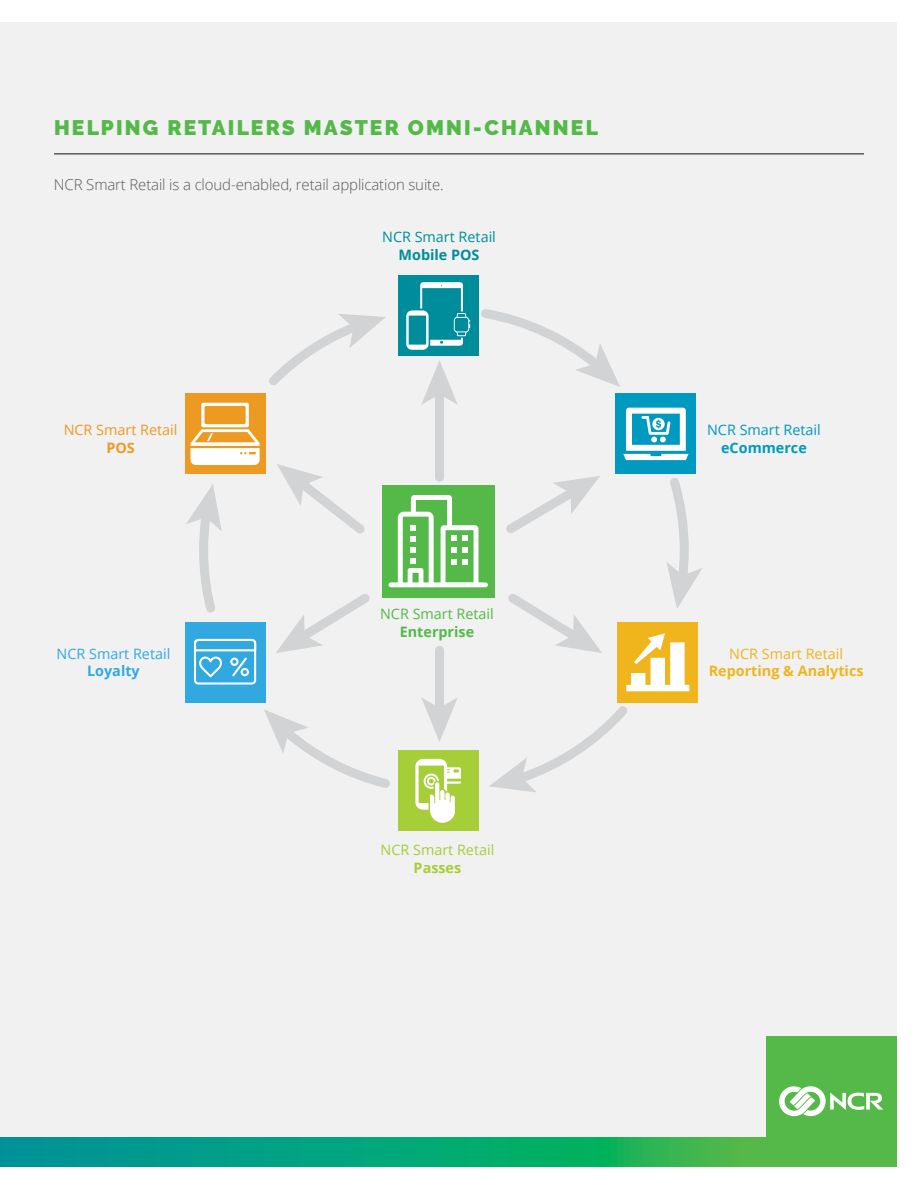
<style>
.page{position:relative;width:918px;height:1188px;background:#fff}
.page>*{position:absolute;margin:0;border:0;box-sizing:border-box;transform-origin:0 0}
.t1{font:900 21px "Raleway";letter-spacing:.1em;color:#54b948}
.t2{font:300 15px "Open Sans";letter-spacing:-.01em;color:#58595b}
.t3{font:700 14.4px "Open Sans";color:#f0b51c}
.t4{font:14.4px "Open Sans";color:#54b948}
.t5{font:14.4px "Open Sans";color:#008d9b}
.t6{font:14.4px "Open Sans";color:#ed9a22}
.t7{font:14.4px "Open Sans";color:#a6ce39}
.t8{font:14.4px "Open Sans";color:#31a9e0}
.t9{font:14.4px "Open Sans";color:#0099bf}
.t10{font:14.4px "Open Sans";color:#f0b51c}
.t11{font:700 14.4px "Open Sans";color:#54b948}
.t12{font:700 14.4px "Open Sans";color:#008d9b}
.t13{font:700 14.4px "Open Sans";color:#0099bf}
.t14{font:700 14.4px "Open Sans";color:#31a9e0}
.t15{font:700 14.4px "Open Sans";color:#a6ce39}
.t16{font:700 14.4px "Open Sans";color:#ed9a22}
</style>
<div class="page">
<div style="left:0;top:22px;width:896px;height:1144px;background:#f1f1f2"></div>
<svg style="left:0;top:1137px;width:766px;height:29px;background:#0ba674"></svg>
<div style="left:766px;top:1036px;width:130px;height:130px;background:#54b948"></div>
<svg style="left:779px;top:1086px;width:104px;height:30px"></svg>
<hr style="left:54px;top:153px;width:810px;height:2px;background:#58595b">
<svg style="left:666px;top:478px;width:36px;height:130px"></svg>
<svg style="left:489px;top:698px;width:138px;height:94px"></svg>
<svg style="left:264px;top:710px;width:126px;height:78px"></svg>
<svg style="left:186px;top:484px;width:36px;height:129px"></svg>
<svg style="left:261px;top:314px;width:125px;height:80px"></svg>
<div style="left:382px;top:485px;width:113px;height:112px;background:#54b948"></div>
<svg style="left:388px;top:495px;width:100px;height:92px"></svg>
<div style="left:185px;top:394px;width:80px;height:80px;background:#ed9a22"></div>
<svg style="left:191px;top:403px;width:69px;height:62px"></svg>
<div style="left:398px;top:276px;width:80px;height:80px;background:#008d9b"></div>
<div style="left:616px;top:394px;width:80px;height:80px;background:#0099bf"></div>
<div style="left:185px;top:622px;width:80px;height:81px;background:#31a9e0"></div>
<svg style="left:194px;top:639px;width:62px;height:46px"></svg>
<div style="left:398px;top:751px;width:80px;height:80px;background:#a6ce39"></div>
<svg style="left:415px;top:759px;width:46px;height:64px"></svg>
<div style="left:618px;top:622px;width:80px;height:81px;background:#f0b51c"></div>
<svg style="left:626px;top:633px;width:63px;height:58px"></svg>
<div style="left:435px;top:392px;width:9px;height:85px;background:#d1d3d4"></div>
<svg style="left:406px;top:282px;width:283px;height:178px"></svg>
<div style="left:435px;top:650px;width:9px;height:60px;background:#d1d3d4"></div>
<svg style="left:422px;top:698px;width:35px;height:44px"></svg>
<svg style="left:506px;top:476px;width:94px;height:57px"></svg>
<svg style="left:277px;top:464px;width:88px;height:70px"></svg>
<svg style="left:508px;top:594px;width:94px;height:59px"></svg>
<svg style="left:276px;top:594px;width:94px;height:59px"></svg>
<h1 class="t1" style="left:54px;top:115px;width:546px">HELPING RETAILERS MASTER OMNI-CHANNEL</h1>
<p class="t2" style="left:54px;top:174px;width:391px">NCR Smart Retail is a cloud-enabled, retail application suite.</p>
<p class="t6" style="left:64px;top:420px;width:115px">NCR Smart Retail</p>
<p class="t16" style="left:106px;top:437px;width:30px">POS</p>
<p class="t8" style="left:57px;top:644px;width:115px">NCR Smart Retail</p>
<p class="t14" style="left:87px;top:661px;width:54px">Loyalty</p>
<p class="t5" style="left:382px;top:227px;width:115px">NCR Smart Retail</p>
<p class="t12" style="left:399px;top:244px;width:82px">Mobile POS</p>
<p class="t4" style="left:380px;top:604px;width:115px">NCR Smart Retail</p>
<p class="t11" style="left:400px;top:621px;width:76px">Enterprise</p>
<p class="t7" style="left:381px;top:840px;width:115px">NCR Smart Retail</p>
<p class="t15" style="left:414px;top:858px;width:49px">Passes</p>
<p class="t9" style="left:707px;top:420px;width:115px">NCR Smart Retail</p>
<p class="t13" style="left:721px;top:437px;width:87px">eCommerce</p>
<p class="t10" style="left:729px;top:644px;width:115px">NCR Smart Retail</p>
<p class="t3" style="left:709px;top:661px;width:156px">Reporting &amp; Analytics</p>
</div>
